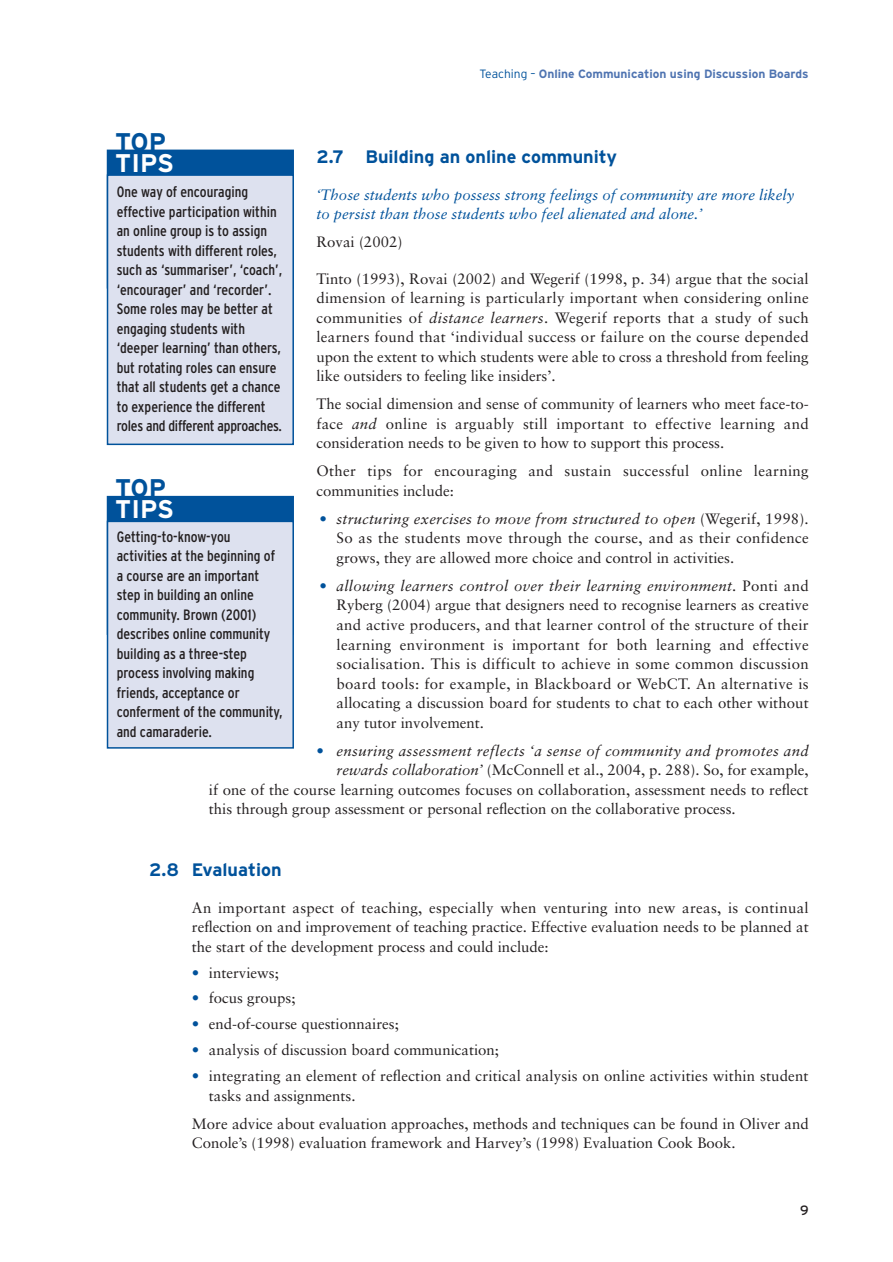
<style>
.page{position:relative;width:893px;height:1262px;background:#fff}
.page>*{position:absolute;margin:0;border:0;box-sizing:border-box;transform-origin:0 0}
.t1{font:700 25.5px "Interstate";color:#fff}
.t2{font:700 25.5px "Interstate";letter-spacing:-.015em;color:#00529b}
.t3{font:700 18px "Interstate";color:#00529b}
.t4{font:15px/19.5px "Sabon";color:#231f20;text-align:justify}
.t5{font:condensed 15px/19.5px "Interstate";color:#231f20}
.t6{font:italic 15px/19.5px "Sabon";color:#00529b}
.t7{font:15px/19.5px "Sabon";letter-spacing:.02em;color:#231f20}
.t8{font:italic 15px "Sabon";letter-spacing:.02em;color:#231f20}
.t9{font:13.5px "Interstate";color:#231f20}
.t10{font:700 12px "Interstate";color:#4f74b1}
.s1{font-weight:300;color:#00529b}
.s2{font-style:italic}
.s3{color:#00529b}
.s4{font-style:normal;color:#00529b}
</style>
<div class="page">
<div style="left:107px;top:150px;width:186px;height:138px;background:#00529b"></div>
<div style="left:107px;top:175px;width:186px;height:269px;background:#dde1ef"></div>
<div style="left:107px;top:174px;width:187px;height:271px;border:2px solid #00529b"></div>
<div style="left:107px;top:496px;width:186px;height:138px;background:#00529b"></div>
<div style="left:107px;top:521px;width:186px;height:227px;background:#dde1ef"></div>
<div style="left:107px;top:520px;width:187px;height:228px;border:2px solid #00529b"></div>
<p class="t10" style="left:479px;top:69px;width:331px"><span class="s1">Teaching –</span> Online Communication using Discussion Boards</p>
<h1 class="t2" style="left:115px;top:132px;width:52px">TOP</h1>
<h1 class="t1" style="left:115px;top:153px;width:60px">TIPS</h1>
<p class="t3" style="left:316px;top:150px;width:302px">2.7 Building an online community</p>
<p class="t6" style="left:316px;top:186px;width:479px">‘Those students who possess strong feelings of community are more likely to persist than those students who feel alienated and alone.’</p>
<p class="t4" style="left:316px;top:234px;width:87px">Rovai (2002)</p>
<p class="t4" style="left:316px;top:270px;width:494px">Tinto (1993), Rovai (2002) and Wegerif (1998, p. 34) argue that the social dimension of learning is particularly important when considering online communities of <span class="s2">distance learners</span>. Wegerif reports that a study of such learners found that ‘individual success or failure on the course depended upon the extent to which students were able to cross a threshold from feeling like outsiders to feeling like insiders’.</p>
<p class="t4" style="left:316px;top:396px;width:494px">The social dimension and sense of community of learners who meet face-to&shy;face <span class="s2">and</span> online is arguably still important to effective learning and consideration needs to be given to how to support this process.</p>
<p class="t7" style="left:316px;top:463px;width:493px">Other tips for encouraging and sustain successful online learning communities include:</p>
<p class="t4" style="left:336px;top:510px;width:473px;text-indent:-17px"><span class="s3">•</span> <span class="s2">structuring exercises to move from structured to open</span> (Wegerif, 1998).<br>So as the students move through the course, and as their confidence grows, they are allowed more choice and control in activities.</p>
<p class="t4" style="left:336px;top:577px;width:473px;text-indent:-17px"><span class="s3">•</span> <span class="s2">allowing learners control over their learning environment.</span> Ponti and Ryberg (2004) argue that designers need to recognise learners as creative and active producers, and that learner control of the structure of their learning environment is important for both learning and effective socialisation. This is difficult to achieve in some common discussion board tools: for example, in Blackboard or WebCT. An alternative is allocating a discussion board for students to chat to each other without any tutor involvement.</p>
<p class="t8" style="left:316px;top:744px;width:493px"><span class="s4">•</span> ensuring assessment reflects ‘a sense of community and promotes and</p>
<p class="t4" style="left:336px;top:761px;width:473px"><span class="s2">rewards collaboration’</span> (McConnell et al., 2004, p. 288). So, for example,</p>
<p class="t4" style="left:209px;top:781px;width:601px">if one of the course learning outcomes focuses on collaboration, assessment needs to reflect</p>
<p class="t4" style="left:209px;top:800px;width:528px">this through group assessment or personal reflection on the collaborative process.</p>
<p class="t5" style="left:117px;top:183px;width:167px">One way of encouraging effective participation within an online group is to assign students with different roles, such as ‘summariser’, ‘coach’, ‘encourager’ and ‘recorder’.<br>Some roles may be better at engaging students with ‘deeper learning’ than others, but rotating roles can ensure that all students get a chance to experience the different roles and different approaches.</p>
<h1 class="t2" style="left:115px;top:478px;width:52px">TOP</h1>
<h1 class="t1" style="left:115px;top:499px;width:60px">TIPS</h1>
<p class="t5" style="left:117px;top:527px;width:167px">Getting-to-know-you activities at the beginning of a course are an important step in building an online community. Brown (2001) describes online community building as a three-step process involving making friends, acceptance or conferment of the community, and camaraderie.</p>
<p class="t3" style="left:149px;top:863px;width:134px">2.8 Evaluation</p>
<p class="t4" style="left:192px;top:899px;width:618px">An important aspect of teaching, especially when venturing into new areas, is continual reflection on and improvement of teaching practice. Effective evaluation needs to be planned at the start of the development process and could include:</p>
<p class="t4" style="left:192px;top:963px;width:88px"><span class="s3">•</span> interviews;</p>
<p class="t4" style="left:192px;top:989px;width:105px"><span class="s3">•</span> focus groups;</p>
<p class="t4" style="left:192px;top:1015px;width:209px"><span class="s3">•</span> end-of-course questionnaires;</p>
<p class="t4" style="left:192px;top:1041px;width:309px"><span class="s3">•</span> analysis of discussion board communication;</p>
<p class="t4" style="left:209px;top:1067px;width:601px;text-indent:-17px"><span class="s3">•</span> integrating an element of reflection and critical analysis on online activities within student tasks and assignments.</p>
<p class="t4" style="left:192px;top:1114px;width:618px">More advice about evaluation approaches, methods and techniques can be found in Oliver and<br>Conole’s (1998) evaluation framework and Harvey’s (1998) Evaluation Cook Book.</p>
<p class="t9" style="left:800px;top:1204px;width:10px">9</p>
</div>
